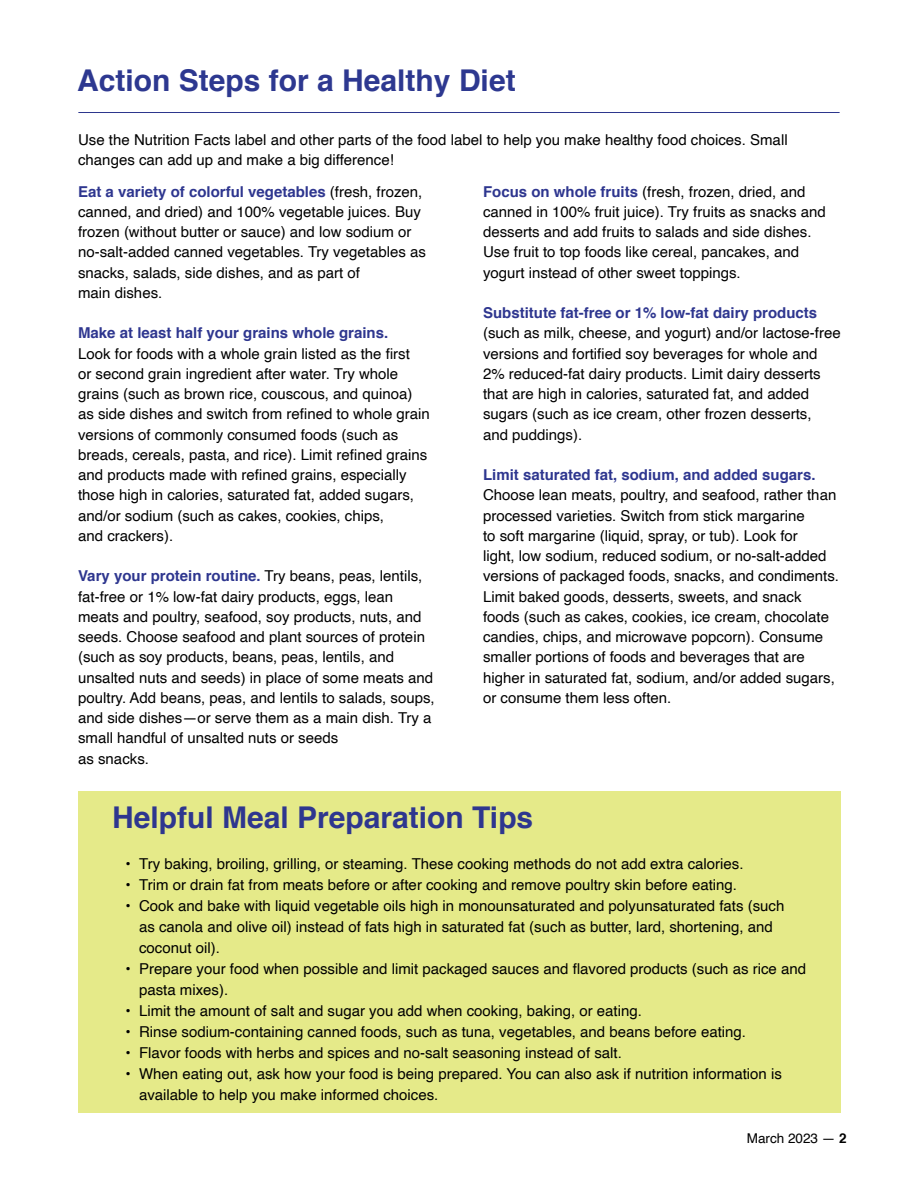
<style>
.page{position:relative;width:918px;height:1188px;background:#fff}
.page>*{position:absolute;margin:0;border:0;box-sizing:border-box;transform-origin:0 0}
.t1{font:700 30px "Helvetica";color:#2d3890}
.Body_Text{font:700 30px "Helvetica";color:#2e368f}
.Body_Text-2{font:15px/20.2px "Helvetica";color:#000}
.t2{font:13.5px "Helvetica";color:#000}
.s1{font-weight:700;color:#2e368f}
.s2{font-weight:700}
</style>
<div class="page">
<hr style="left:78px;top:112px;width:762px;height:1px;background:#2d378d">
<div style="left:78px;top:792px;width:763px;height:321px;background:#e5ea89"></div>
<h2 class="t1" style="left:77px;top:56px;width:440px">Action Steps for a Healthy Diet</h2>
<p class="Body_Text-2" style="left:78px;top:130px;width:711px">Use the Nutrition Facts label and other parts of the food label to help you make healthy food choices. Small changes can add up and make a big difference!</p>
<p class="Body_Text-2" style="left:78px;top:182px;width:349px"><span class="s1">Eat a variety of colorful vegetables</span> (fresh, frozen, canned, and dried) and 100% vegetable juices. Buy frozen (without butter or sauce) and low sodium or no-salt-added canned vegetables. Try vegetables as snacks, salads, side dishes, and as part of<br>main dishes.</p>
<p class="Body_Text-2" style="left:78px;top:323px;width:353px"><span class="s1">Make at least half your grains whole grains.<br></span>Look for foods with a whole grain listed as the first<br>or second grain ingredient after water. Try whole grains (such as brown rice, couscous, and quinoa) as side dishes and switch from refined to whole grain versions of commonly consumed foods (such as breads, cereals, pasta, and rice). Limit refined grains and products made with refined grains, especially those high in calories, saturated fat, added sugars, and/or sodium (such as cakes, cookies, chips,<br>and crackers).</p>
<p class="Body_Text-2" style="left:78px;top:566px;width:358px"><span class="s1">Vary your protein routine.</span> Try beans, peas, lentils, fat-free or 1% low-fat dairy products, eggs, lean meats and poultry, seafood, soy products, nuts, and seeds. Choose seafood and plant sources of protein (such as soy products, beans, peas, lentils, and unsalted nuts and seeds) in place of some meats and poultry. Add beans, peas, and lentils to salads, soups, and side dishes—or serve them as a main dish. Try a small handful of unsalted nuts or seeds<br>as snacks.</p>
<p class="Body_Text-2" style="left:483px;top:182px;width:344px"><span class="s1">Focus on whole fruits</span> (fresh, frozen, dried, and canned in 100% fruit juice). Try fruits as snacks and desserts and add fruits to salads and side dishes.<br>Use fruit to top foods like cereal, pancakes, and yogurt instead of other sweet toppings.</p>
<p class="Body_Text-2" style="left:483px;top:303px;width:359px"><span class="s1">Substitute fat-free or 1% low-fat dairy products </span>(such as milk, cheese, and yogurt) and/or lactose-free versions and fortified soy beverages for whole and 2% reduced-fat dairy products. Limit dairy desserts that are high in calories, saturated fat, and added sugars (such as ice cream, other frozen desserts,<br>and puddings).</p>
<p class="Body_Text-2" style="left:483px;top:465px;width:358px"><span class="s1">Limit saturated fat, sodium, and added sugars.<br></span>Choose lean meats, poultry, and seafood, rather than processed varieties. Switch from stick margarine<br>to soft margarine (liquid, spray, or tub). Look for<br>light, low sodium, reduced sodium, or no-salt-added versions of packaged foods, snacks, and condiments.<br>Limit baked goods, desserts, sweets, and snack foods (such as cakes, cookies, ice cream, chocolate candies, chips, and microwave popcorn). Consume smaller portions of foods and beverages that are higher in saturated fat, sodium, and/or added sugars, or consume them less often.</p>
<p class="Body_Text" style="left:112px;top:793px;width:423px">Helpful Meal Preparation Tips</p>
<p class="Body_Text-2" style="left:126px;top:854px;width:619px">• Try baking, broiling, grilling, or steaming. These cooking methods do not add extra calories.</p>
<p class="Body_Text-2" style="left:126px;top:875px;width:613px">• Trim or drain fat from meats before or after cooking and remove poultry skin before eating.</p>
<p class="Body_Text-2" style="left:139px;top:896px;width:647px;line-height:21px;text-indent:-14px">• Cook and bake with liquid vegetable oils high in monounsaturated and polyunsaturated fats (such as canola and olive oil) instead of fats high in saturated fat (such as butter, lard, shortening, and coconut oil).</p>
<p class="Body_Text-2" style="left:139px;top:959px;width:668px;line-height:21px;text-indent:-14px">• Prepare your food when possible and limit packaged sauces and flavored products (such as rice and pasta mixes).</p>
<p class="Body_Text-2" style="left:126px;top:1001px;width:518px">• Limit the amount of salt and sugar you add when cooking, baking, or eating.</p>
<p class="Body_Text-2" style="left:126px;top:1022px;width:622px">• Rinse sodium-containing canned foods, such as tuna, vegetables, and beans before eating.</p>
<p class="Body_Text-2" style="left:126px;top:1043px;width:498px">• Flavor foods with herbs and spices and no-salt seasoning instead of salt.</p>
<p class="Body_Text-2" style="left:139px;top:1064px;width:644px;line-height:21px;text-indent:-14px">• When eating out, ask how your food is being prepared. You can also ask if nutrition information is available to help you make informed choices.</p>
<p class="t2" style="left:747px;top:1128px;width:101px">March 2023 — <span class="s2">2</span></p>
</div>
